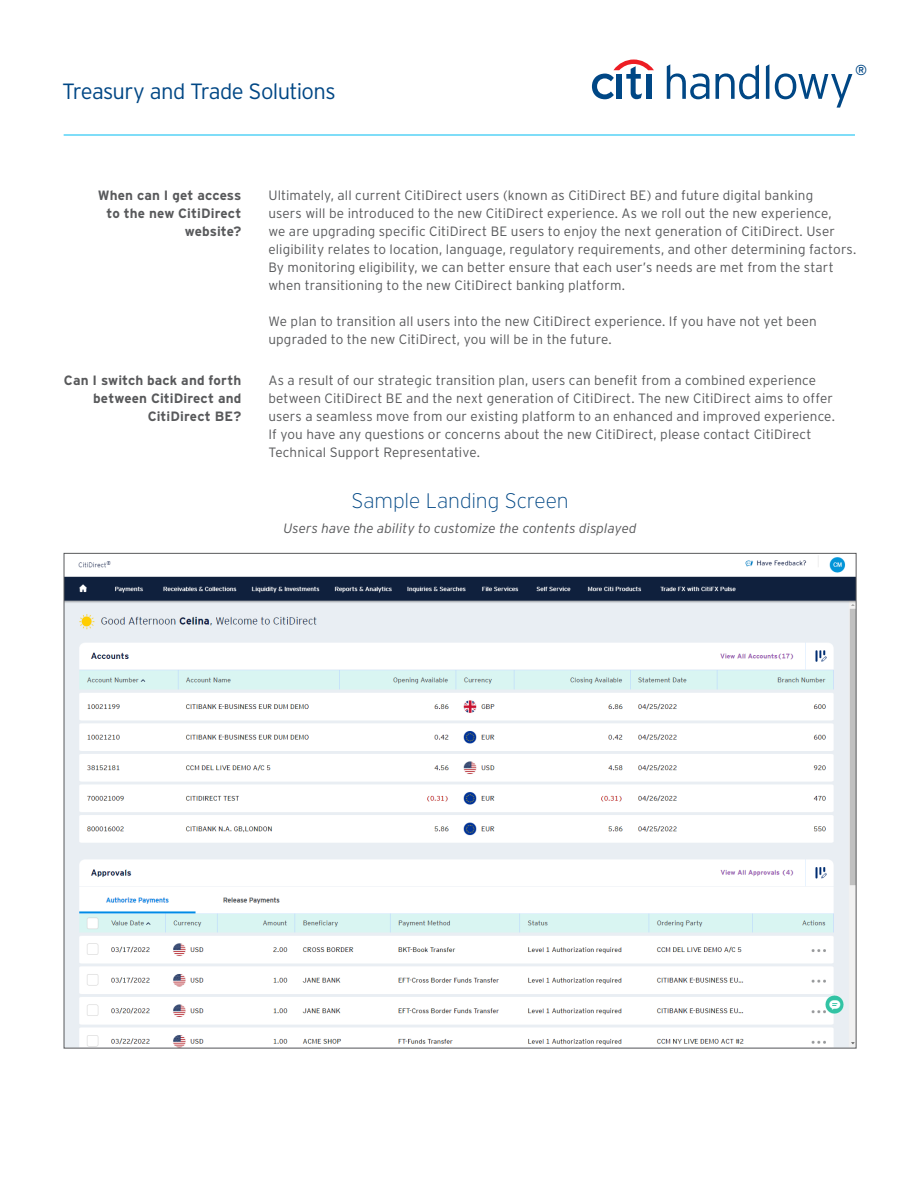
<style>
.page{position:relative;width:918px;height:1188px;background:#fff}
.page>*{position:absolute;margin:0;border:0;box-sizing:border-box;transform-origin:0 0}
.t1{font:300 22.05px "Interstate";letter-spacing:-.03em;color:#004785}
.t2{font:200 21px "Interstate";letter-spacing:-.005em;color:#004785}
.t3{font:14.4px "Interstate Pl";color:#004785}
.t4{font:300 13.5px/18px "Interstate";letter-spacing:.01em;color:#58595b}
.t5{font:700 13.5px/18px "Interstate";letter-spacing:.005em;color:#58595b;text-align:right}
.t6{font:italic 300 13.5px "Interstate";letter-spacing:.005em;color:#58595b}
</style>
<div class="page">
<hr style="left:64px;top:135px;width:791px;height:1px;background:#00bdf2">
<svg style="left:667px;top:64px;width:42px;height:35px"></svg>
<svg style="left:716px;top:64px;width:43px;height:35px"></svg>
<svg style="left:766px;top:64px;width:3px;height:35px"></svg>
<svg style="left:775px;top:73px;width:77px;height:35px"></svg>
<svg style="left:592px;top:60px;width:62px;height:39px"></svg>
<div style="left:646px;top:74px;width:5px;height:25px;background:#004785"></div>
<img style="left:66px;top:556px;width:788px;height:490px">
<h1 class="t1" style="left:62px;top:79px;width:275px">Treasury and Trade Solutions</h1>
<p class="t3" style="left:855px;top:62px;width:14px">®</p>
<p class="t5" style="left:98px;top:186px;width:145px">When can I get access to the new CitiDirect website?</p>
<p class="t4" style="left:268px;top:186px;width:590px">Ultimately, all current CitiDirect users (known as CitiDirect BE) and future digital banking<br>users will be introduced to the new CitiDirect experience. As we roll out the new experience,<br>we are upgrading specific CitiDirect BE users to enjoy the next generation of CitiDirect. User eligibility relates to location, language, regulatory requirements, and other determining factors.<br>By monitoring eligibility, we can better ensure that each user’s needs are met from the start when transitioning to the new CitiDirect banking platform.</p>
<p class="t4" style="left:268px;top:312px;width:550px">We plan to transition all users into the new CitiDirect experience. If you have not yet been upgraded to the new CitiDirect, you will be in the future.</p>
<p class="t5" style="left:64px;top:371px;width:179px">Can I switch back and forth between CitiDirect and<br>CitiDirect BE?</p>
<p class="t4" style="left:268px;top:371px;width:568px">As a result of our strategic transition plan, users can benefit from a combined experience between CitiDirect BE and the next generation of CitiDirect. The new CitiDirect aims to offer users a seamless move from our existing platform to an enhanced and improved experience.<br>If you have any questions or concerns about the new CitiDirect, please contact CitiDirect Technical Support Representative.</p>
<h2 class="t2" style="left:351px;top:489px;width:219px">Sample Landing Screen</h2>
<p class="t6" style="left:283px;top:520px;width:355px">Users have the ability to customize the contents displayed</p>
</div>
